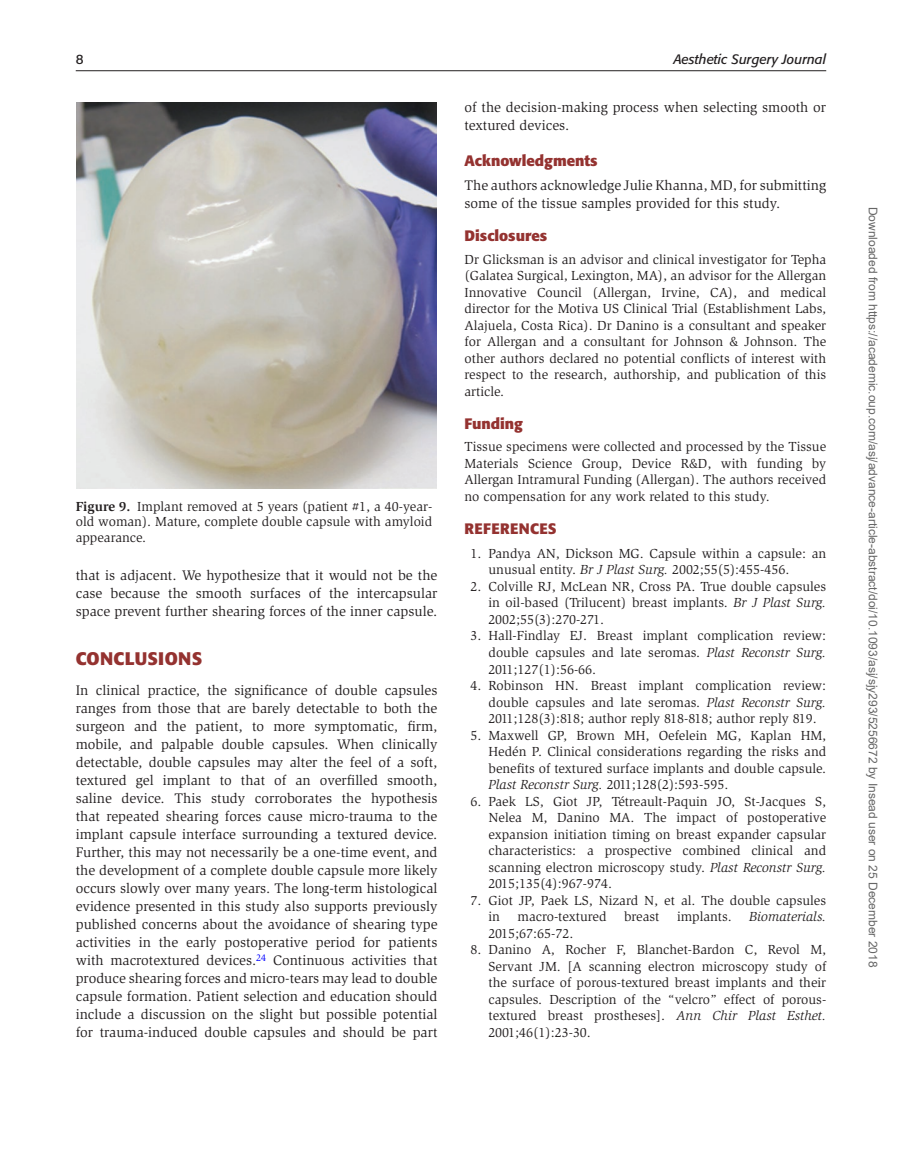
<style>
.page{position:relative;width:902px;height:1174px;background:#fff}
.page>*{position:absolute;margin:0;border:0;box-sizing:border-box;transform-origin:0 0}
.t1{font:700 18px "Formata";letter-spacing:.02em;color:#943230}
.t2{font:700 15px "Formata";color:#943230}
.t3{font:700 15px "Formata";letter-spacing:.02em;color:#943230}
.t4{font:14.25px/18px "Slimbach Std";color:#231f20;text-align:justify}
.t5{font:13.5px/16.5px "Slimbach Std";color:#231f20;text-align:justify}
.t6{font:italic 13.5px "Formata";color:#231f20}
.t7{font:italic 13.5px "Slimbach Std";color:#231f20}
.t8{font:13.5px "Formata";color:#231f20}
.t9{font:12px "Arial";color:#666}
.s1{font-weight:700}
.s2{font-style:italic}
</style>
<div class="page">
<hr style="left:76px;top:70px;width:750px;height:1px;background:#231f20">
<img style="left:76px;top:102px;width:360px;height:386px">
<p class="t8" style="left:76px;top:51px;width:9px">8</p>
<p class="t6" style="left:673px;top:51px;width:154px">Aesthetic Surgery Journal</p>
<p class="t5" style="left:76px;top:498px;width:358px;line-height:15.8px"><span class="s1">Figure 9.</span> Implant removed at 5 years (patient #1, a 40-year&shy;old woman). Mature, complete double capsule with amyloid appearance.</p>
<p class="t4" style="left:76px;top:566px;width:363px">that is adjacent. We hypothesize that it would not be the case because the smooth surfaces of the intercapsular space prevent further shearing forces of the inner capsule.</p>
<h1 class="t1" style="left:76px;top:647px;width:128px">CONCLUSIONS</h1>
<p class="t4" style="left:76px;top:681px;width:363px">In clinical practice, the significance of double capsules ranges from those that are barely detectable to both the surgeon and the patient, to more symptomatic, firm, mobile, and palpable double capsules. When clinically detectable, double capsules may alter the feel of a soft, textured gel implant to that of an overfilled smooth, saline device. This study corroborates the hypothesis that repeated shearing forces cause micro-trauma to the implant capsule interface surrounding a textured device.<br>Further, this may not necessarily be a one-time event, and the development of a complete double capsule more likely occurs slowly over many years. The long-term histological evidence presented in this study also supports previously published concerns about the avoidance of shearing type activities in the early postoperative period for patients with macrotextured devices.<sup>24</sup> Continuous activities that produce shearing forces and micro-tears may lead to double capsule formation. Patient selection and education should include a discussion on the slight but possible potential for trauma-induced double capsules and should be part</p>
<p class="t4" style="left:464px;top:99px;width:363px">of the decision-making process when selecting smooth or textured devices.</p>
<p class="t2" style="left:464px;top:152px;width:135px">Acknowledgments</p>
<p class="t4" style="left:464px;top:177px;width:363px">The authors acknowledge Julie Khanna, MD, for submitting some of the tissue samples provided for this study.</p>
<p class="t2" style="left:464px;top:227px;width:84px">Disclosures</p>
<p class="t5" style="left:464px;top:251px;width:363px">Dr Glicksman is an advisor and clinical investigator for Tepha (Galatea Surgical, Lexington, MA), an advisor for the Allergan Innovative Council (Allergan, Irvine, CA), and medical director for the Motiva US Clinical Trial (Establishment Labs, Alajuela, Costa Rica). Dr Danino is a consultant and speaker for Allergan and a consultant for Johnson &amp; Johnson. The other authors declared no potential conflicts of interest with respect to the research, authorship, and publication of this article.</p>
<p class="t2" style="left:464px;top:414px;width:60px">Funding</p>
<p class="t5" style="left:464px;top:439px;width:363px">Tissue specimens were collected and processed by the Tissue Materials Science Group, Device R&amp;D, with funding by Allergan Intramural Funding (Allergan). The authors received no compensation for any work related to this study.</p>
<p class="t3" style="left:464px;top:519px;width:94px">REFERENCES</p>
<p class="t5" style="left:488px;top:545px;width:339px;text-indent:-18px">1. Pandya AN, Dickson MG. Capsule within a capsule: an unusual entity. <span class="s2">Br J Plast Surg.</span> 2002;55(5):455-456.</p>
<p class="t5" style="left:488px;top:578px;width:339px;text-indent:-18px">2. Colville RJ, McLean NR, Cross PA. True double capsules in oil-based (Trilucent) breast implants. <span class="s2">Br J Plast Surg.<br></span>2002;55(3):270-271.</p>
<p class="t5" style="left:488px;top:628px;width:339px;text-indent:-18px">3. Hall-Findlay EJ. Breast implant complication review: double capsules and late seromas. <span class="s2">Plast Reconstr Surg.<br></span>2011;127(1):56-66.</p>
<p class="t5" style="left:488px;top:677px;width:339px;text-indent:-18px">4. Robinson HN. Breast implant complication review: double capsules and late seromas. <span class="s2">Plast Reconstr Surg.<br></span>2011;128(3):818; author reply 818-818; author reply 819.</p>
<p class="t5" style="left:488px;top:727px;width:339px;text-indent:-18px">5. Maxwell GP, Brown MH, Oefelein MG, Kaplan HM, Hedén P. Clinical considerations regarding the risks and benefits of textured surface implants and double capsule.<br><span class="s2">Plast Reconstr Surg.</span> 2011;128(2):593-595.</p>
<p class="t5" style="left:488px;top:793px;width:339px;text-indent:-18px">6. Paek LS, Giot JP, Tétreault-Paquin JO, St-Jacques S, Nelea M, Danino MA. The impact of postoperative expansion initiation timing on breast expander capsular characteristics: a prospective combined clinical and scanning electron microscopy study. <span class="s2">Plast Reconstr Surg.<br></span>2015;135(4):967-974.</p>
<p class="t5" style="left:488px;top:892px;width:339px;text-indent:-18px">7. Giot JP, Paek LS, Nizard N, et al. The double capsules in</p>
<p class="t5" style="left:517px;top:908px;width:90px">macro-textured</p>
<p class="t5" style="left:624px;top:908px;width:37px">breast</p>
<p class="t5" style="left:677px;top:908px;width:56px">implants.</p>
<p class="t7" style="left:749px;top:909px;width:78px">Biomaterials.</p>
<p class="t5" style="left:488px;top:925px;width:86px">2015;67:65-72.</p>
<p class="t5" style="left:488px;top:941px;width:339px;text-indent:-18px">8. Danino A, Rocher F, Blanchet-Bardon C, Revol M, Servant JM. [A scanning electron microscopy study of the surface of porous-textured breast implants and their capsules. Description of the “velcro” effect of porous&shy;textured breast prostheses]. <span class="s2">Ann Chir Plast Esthet.<br></span>2001;46(1):23-30.</p>
<p class="t9" style="left:877px;top:206px;width:762px;rotate:90deg">Downloaded from https://academic.oup.com/asj/advance-article-abstract/doi/10.1093/asj/sjy293/5256672 by Insead user on 25 December 2018</p>
</div>
